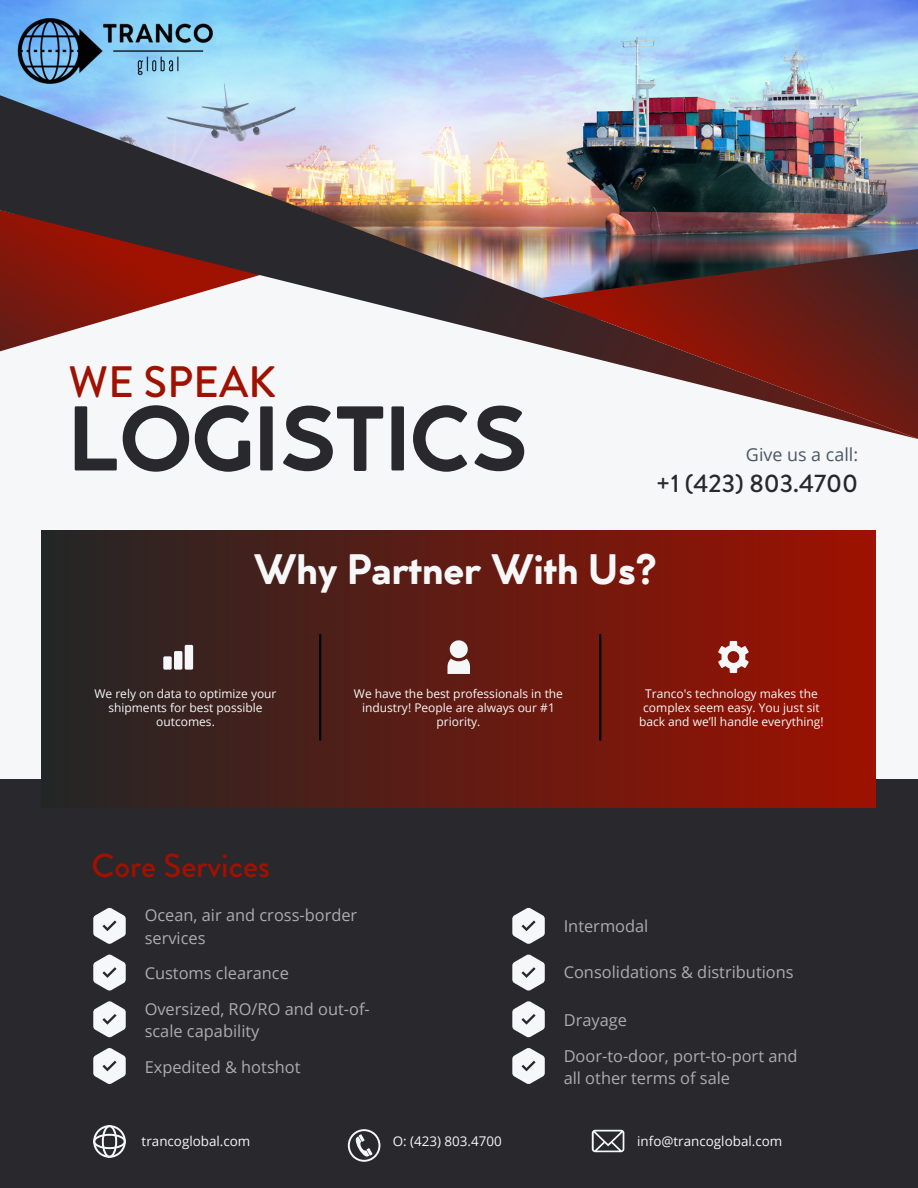
<style>
.page{position:relative;width:918px;height:1188px;background:#f6f7f8}
.page>*{position:absolute;margin:0;border:0;box-sizing:border-box;transform-origin:0 0}
.t1{font:700 89.85px "Cocogoose Classic";color:#28282d}
.t2{font:500 43.95px "Brandon Grotesque";color:#9f1100}
.t3{font:700 41.7px "Cocogoose Classic";color:#f6f7f8}
.t4{font:500 33.15px "Brandon Grotesque";color:#9f1100}
.t5{font:500 25.35px "Brandon Grotesque";color:#28282d}
.t6{font:17.85px "Open Sans";color:#4b5767}
.t7{font:16.35px/35.5px "Open Sans";color:#adadad}
.t8{font:13.35px "Open Sans";color:#f6f7f8}
.t9{font:12px/14px "Open Sans";color:#f6f7f8;text-align:center}
</style>
<div class="page">
<img style="left:0;top:0;width:918px;height:91px">
<img style="left:0;top:91px;width:918px;height:348px">
<div style="left:0;top:779px;width:918px;height:409px;background:#28282d"></div>
<div style="left:42px;top:530px;width:833px;height:278px;background:linear-gradient(to right,#232626,#9e1100)"></div>
<div style="left:163px;top:656px;width:9px;height:14px;background:#f6f7f8;border-radius:2px"></div>
<div style="left:174px;top:651px;width:8px;height:19px;background:#f6f7f8;border-radius:2px"></div>
<div style="left:185px;top:645px;width:8px;height:25px;background:#f6f7f8;border-radius:2px"></div>
<svg style="left:448px;top:640px;width:22px;height:34px"></svg>
<svg style="left:718px;top:641px;width:31px;height:32px"></svg>
<svg style="left:93px;top:908px;width:33px;height:36px"></svg>
<svg style="left:93px;top:955px;width:33px;height:36px"></svg>
<svg style="left:93px;top:1001px;width:33px;height:36px"></svg>
<svg style="left:93px;top:1048px;width:33px;height:36px"></svg>
<hr style="left:599px;top:635px;width:2px;height:105px;background:#000">
<hr style="left:319px;top:635px;width:2px;height:105px;background:#000">
<svg style="left:93px;top:1125px;width:33px;height:33px"></svg>
<svg style="left:512px;top:908px;width:33px;height:36px"></svg>
<svg style="left:512px;top:955px;width:33px;height:36px"></svg>
<svg style="left:512px;top:1001px;width:33px;height:36px"></svg>
<svg style="left:512px;top:1048px;width:33px;height:36px"></svg>
<svg style="left:592px;top:1130px;width:32px;height:22px"></svg>
<svg style="left:348px;top:1129px;width:32px;height:33px"></svg>
<img style="left:14px;top:0;width:212px;height:159px">
<h2 class="t2" style="left:69px;top:351px;width:209px">WE SPEAK</h2>
<h1 class="t1" style="left:69px;top:404px;width:459px">LOGISTICS</h1>
<h3 class="t6" style="left:746px;top:442px;width:114px">Give us a call:</h3>
<h3 class="t5" style="left:656px;top:465px;width:204px">+1 (423) 803.4700</h3>
<h3 class="t3" style="left:254px;top:554px;width:404px">Why Partner With Us?</h3>
<p class="t9" style="left:94px;top:687px;width:184px">We rely on data to optimize your shipments for best possible outcomes.</p>
<p class="t9" style="left:354px;top:687px;width:211px">We have the best professionals in the industry! People are always our #1 priority.</p>
<p class="t9" style="left:639px;top:687px;width:186px">Tranco's technology makes the complex seem easy. You just sit back and we’ll handle everything!</p>
<h3 class="t4" style="left:91px;top:842px;width:180px">Core Services</h3>
<h3 class="t7" style="left:145px;top:904px;width:214px;line-height:22.5px">Ocean, air and cross-border services</h3>
<h3 class="t7" style="left:145px;top:955px;width:227px">Customs clearance<br>Oversized, RO/RO and out-of-</h3>
<h3 class="t7" style="left:145px;top:1013px;width:157px">scale capability<br>Expedited &amp; hotshot</h3>
<h3 class="t7" style="left:564px;top:908px;width:86px">Intermodal</h3>
<h3 class="t7" style="left:564px;top:954px;width:232px">Consolidations &amp; distributions</h3>
<h3 class="t7" style="left:564px;top:1002px;width:235px">Drayage<br>Door-to-door, port-to-port and</h3>
<h3 class="t7" style="left:564px;top:1060px;width:168px">all other terms of sale</h3>
<p class="t8" style="left:142px;top:1131px;width:110px">trancoglobal.com</p>
<p class="t8" style="left:637px;top:1131px;width:147px">info@trancoglobal.com</p>
<p class="t8" style="left:393px;top:1131px;width:111px">O: (423) 803.4700</p>
</div>
